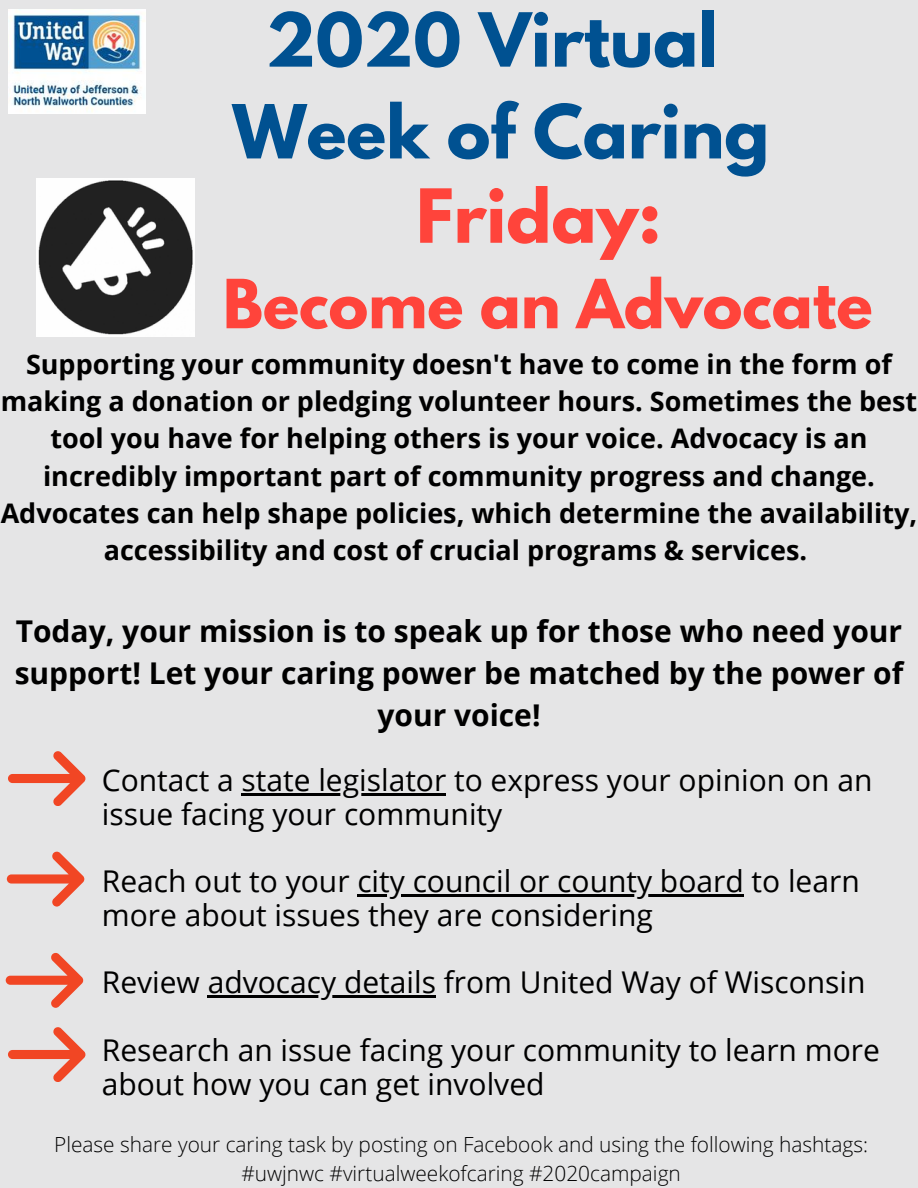
<style>
.page{position:relative;width:918px;height:1188px;background:#e5e5e6}
.page>*{position:absolute;margin:0;border:0;box-sizing:border-box;transform-origin:0 0}
.t1{font:700 66px/91.8px "League Spartan";color:#005191;text-align:center}
.t2{font:700 66px "League Spartan";color:#ff443b}
.t3{font:700 60px "League Spartan";color:#ff443b}
.t4{font:30px/33.8px "Open Sans";color:#000}
.t5{font:700 30px/42px "Open Sans";color:#000;text-align:center}
.t6{font:700 27px/37px "Open Sans";color:#000;text-align:center}
.t7{font:300 20.85px/28.3px "Open Sans";color:#000;text-align:center}
</style>
<div class="page">
<img style="left:8px;top:10px;width:138px;height:103px">
<hr style="left:242px;top:793px;width:204px;height:2px;background:#000">
<hr style="left:357px;top:894px;width:387px;height:3px;background:#000">
<hr style="left:208px;top:996px;width:228px;height:2px;background:#000">
<svg style="left:8px;top:751px;width:78px;height:55px"></svg>
<svg style="left:7px;top:851px;width:77px;height:55px"></svg>
<svg style="left:6px;top:953px;width:77px;height:55px"></svg>
<svg style="left:8px;top:1027px;width:78px;height:55px"></svg>
<img style="left:36px;top:178px;width:159px;height:159px">
<h1 class="t1" style="left:233px;top:3px;width:538px">2020 Virtual<br>Week of Caring</h1>
<h1 class="t2" style="left:416px;top:183px;width:247px">Friday:</h1>
<h2 class="t3" style="left:223px;top:274px;width:651px">Become an Advocate</h2>
<p class="t6" style="left:1px;top:345px;width:918px">Supporting your community doesn't have to come in the form of making a donation or pledging volunteer hours. Sometimes the best tool you have for helping others is your voice. Advocacy is an incredibly important part of community progress and change.<br>Advocates can help shape policies, which determine the availability, accessibility and cost of crucial programs &amp; services.</p>
<p class="t5" style="left:15px;top:609px;width:890px">Today, your mission is to speak up for those who need your support! Let your caring power be matched by the power of your voice!</p>
<p class="t4" style="left:102px;top:762px;width:772px">Contact a state legislator to express your opinion on an issue facing your community</p>
<p class="t4" style="left:102px;top:864px;width:759px">Reach out to your city council or county board to learn more about issues they are considering</p>
<p class="t4" style="left:102px;top:965px;width:765px">Review advocacy details from United Way of Wisconsin</p>
<p class="t4" style="left:102px;top:1032px;width:780px">Research an issue facing your community to learn more about how you can get involved</p>
<p class="t7" style="left:54px;top:1130px;width:815px">Please share your caring task by posting on Facebook and using the following hashtags: #uwjnwc #virtualweekofcaring #2020campaign</p>
</div>
